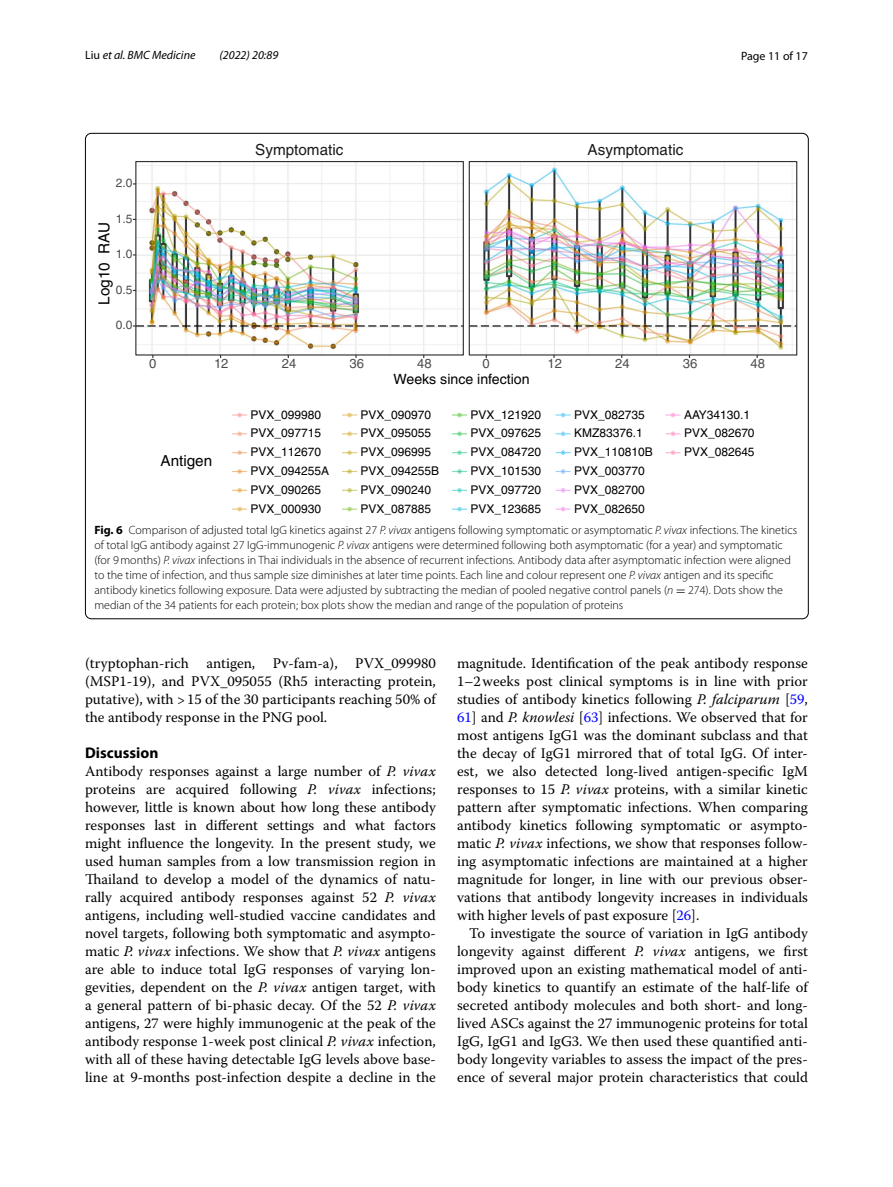
<style>
.page{position:relative;width:893px;height:1187px;background:#fff}
.page>*{position:absolute;margin:0;border:0;box-sizing:border-box;transform-origin:0 0}
.t1{font:700 15.45px "Myriad Pro";color:#000}
.t2{font:15.3px "Helvetica 3";color:#1a1a1a}
.t3{font:15.3px "Helvetica 3";color:#000}
.t4{font:14.7px/18px "Warnock Pro";color:#000;text-align:justify}
.t5{font:14.1px "Helvetica 3";color:#000}
.t6{font:13.05px "Helvetica 3";color:#4d4d4d}
.t7{font:300 12px/15px "Myriad Pro";color:#000}
.t8{font:12px/18.8px "Helvetica 4";color:#000}
.t9{font:italic 12px "Myriad Pro";color:#000}
.t10{font:12px "Helvetica 3";color:#4d4d4d}
.t11{font:12px "Myriad Pro";color:#000}
.s1{font-style:normal}
.s2{font-weight:700}
.s3{font-style:italic}
.s4{font-family:"MTSY";font-weight:400}
.s5{color:#00f}
</style>
<div class="page">
<img style="left:137px;top:161px;width:658px;height:194px">
<div style="left:135px;top:161px;width:329px;height:194px;border:1px solid #333"></div>
<svg style="left:471px;top:325px;width:324px;height:1px"></svg>
<div style="left:469px;top:161px;width:328px;height:194px;border:1px solid #333"></div>
<svg style="left:133px;top:325px;width:330px;height:1px"></svg>
<svg style="left:232px;top:412px;width:15px;height:5px"></svg>
<svg style="left:232px;top:431px;width:15px;height:5px"></svg>
<svg style="left:232px;top:450px;width:15px;height:5px"></svg>
<svg style="left:232px;top:469px;width:15px;height:5px"></svg>
<svg style="left:232px;top:488px;width:15px;height:4px"></svg>
<svg style="left:232px;top:507px;width:15px;height:4px"></svg>
<svg style="left:342px;top:412px;width:15px;height:5px"></svg>
<svg style="left:342px;top:431px;width:15px;height:5px"></svg>
<svg style="left:342px;top:450px;width:15px;height:5px"></svg>
<svg style="left:342px;top:469px;width:15px;height:5px"></svg>
<svg style="left:342px;top:488px;width:15px;height:4px"></svg>
<svg style="left:342px;top:507px;width:15px;height:4px"></svg>
<svg style="left:452px;top:412px;width:15px;height:5px"></svg>
<svg style="left:452px;top:431px;width:15px;height:5px"></svg>
<svg style="left:452px;top:450px;width:15px;height:5px"></svg>
<svg style="left:452px;top:469px;width:15px;height:5px"></svg>
<svg style="left:452px;top:488px;width:15px;height:4px"></svg>
<svg style="left:452px;top:507px;width:15px;height:4px"></svg>
<svg style="left:556px;top:412px;width:15px;height:5px"></svg>
<svg style="left:556px;top:431px;width:15px;height:5px"></svg>
<svg style="left:556px;top:450px;width:15px;height:5px"></svg>
<svg style="left:556px;top:469px;width:15px;height:5px"></svg>
<svg style="left:556px;top:488px;width:15px;height:4px"></svg>
<svg style="left:556px;top:507px;width:15px;height:4px"></svg>
<svg style="left:665px;top:412px;width:16px;height:5px"></svg>
<svg style="left:665px;top:431px;width:16px;height:5px"></svg>
<svg style="left:665px;top:450px;width:16px;height:5px"></svg>
<p class="t9" style="left:85px;top:48px;width:112px"><span class="s1">Liu</span> et al. BMC Medicine</p>
<p class="t9" style="left:220px;top:48px;width:60px">(2022) 20:89</p>
<p class="t11" style="left:741px;top:48px;width:68px">Page 11 of 17</p>
<p class="t10" style="left:116px;top:176px;width:18px">2.0</p>
<p class="t10" style="left:116px;top:212px;width:18px">1.5</p>
<p class="t3" style="left:95px;top:305px;width:84px;rotate:-90deg">Log10 RAU</p>
<p class="t10" style="left:116px;top:247px;width:18px">1.0</p>
<p class="t10" style="left:116px;top:283px;width:18px">0.5</p>
<p class="t10" style="left:116px;top:318px;width:18px">0.0</p>
<p class="t2" style="left:255px;top:141px;width:90px">Symptomatic</p>
<p class="t2" style="left:588px;top:141px;width:97px">Asymptomatic</p>
<p class="t6" style="left:149px;top:356px;width:9px">0</p>
<p class="t6" style="left:214px;top:356px;width:16px">12</p>
<p class="t6" style="left:282px;top:356px;width:16px">24</p>
<p class="t6" style="left:349px;top:356px;width:16px">36</p>
<p class="t6" style="left:417px;top:356px;width:16px">48</p>
<p class="t6" style="left:482px;top:356px;width:9px">0</p>
<p class="t6" style="left:547px;top:356px;width:16px">12</p>
<p class="t6" style="left:615px;top:356px;width:16px">24</p>
<p class="t6" style="left:683px;top:356px;width:16px">36</p>
<p class="t6" style="left:751px;top:356px;width:16px">48</p>
<p class="t5" style="left:393px;top:371px;width:138px">Weeks since infection</p>
<p class="t8" style="left:251px;top:405px;width:80px">PVX_099980<br>PVX_097715<br>PVX_112670<br>PVX_094255A<br>PVX_090265<br>PVX_000930</p>
<p class="t8" style="left:361px;top:405px;width:80px">PVX_090970<br>PVX_095055<br>PVX_096995<br>PVX_094255B<br>PVX_090240<br>PVX_087885</p>
<p class="t8" style="left:471px;top:405px;width:72px;text-align:justify">PVX_121920<br>PVX_097625<br>PVX_084720<br>PVX_101530<br>PVX_097720<br>PVX_123685</p>
<p class="t8" style="left:574px;top:405px;width:80px">PVX_082735<br>KMZ83376.1<br>PVX_110810B<br>PVX_003770<br>PVX_082700<br>PVX_082650</p>
<p class="t8" style="left:684px;top:405px;width:72px">AAY34130.1<br>PVX_082670<br>PVX_082645</p>
<p class="t7" style="left:94px;top:522px;width:704px"><span class="s2">Fig. 6</span> Comparison of adjusted total IgG kinetics against 27 <span class="s3">P. vivax</span> antigens following symptomatic or asymptomatic <span class="s3">P. vivax</span> infections. The kinetics of total IgG antibody against 27 IgG-immunogenic <span class="s3">P. vivax</span> antigens were determined following both asymptomatic (for a year) and symptomatic (for 9months) <span class="s3">P. vivax</span> infections in Thai individuals in the absence of recurrent infections. Antibody data after asymptomatic infection were aligned to the time of infection, and thus sample size diminishes at later time points. Each line and colour represent one <span class="s3">P. vivax</span> antigen and its specific antibody kinetics following exposure. Data were adjusted by subtracting the median of pooled negative control panels (<span class="s3">n</span> <span class="s4">=</span> 274). Dots show the median of the 34 patients for each protein; box plots show the median and range of the population of proteins</p>
<p class="t3" style="left:160px;top:452px;width:53px">Antigen</p>
<p class="t4" style="left:85px;top:654px;width:352px">(tryptophan-rich antigen, Pv-fam-a), PVX_099980 (MSP1-19), and PVX_095055 (Rh5 interacting protein, putative), with &gt;15 of the 30 participants reaching 50% of the antibody response in the PNG pool.</p>
<p class="t1" style="left:85px;top:743px;width:75px">Discussion</p>
<p class="t4" style="left:85px;top:762px;width:352px">Antibody responses against a large number of <span class="s3">P. vivax </span>proteins are acquired following <span class="s3">P. vivax</span> infections; however, little is known about how long these antibody responses last in different settings and what factors might influence the longevity. In the present study, we used human samples from a low transmission region in Thailand to develop a model of the dynamics of natu&shy;rally acquired antibody responses against 52 <span class="s3">P. vivax </span>antigens, including well-studied vaccine candidates and novel targets, following both symptomatic and asympto&shy;matic <span class="s3">P. vivax</span> infections. We show that <span class="s3">P. vivax</span> antigens are able to induce total IgG responses of varying lon&shy;gevities, dependent on the <span class="s3">P. vivax</span> antigen target, with a general pattern of bi-phasic decay. Of the 52 <span class="s3">P. vivax </span>antigens, 27 were highly immunogenic at the peak of the antibody response 1-week post clinical <span class="s3">P. vivax</span> infection, with all of these having detectable IgG levels above base&shy;line at 9-months post-infection despite a decline in the</p>
<p class="t4" style="left:457px;top:654px;width:352px">magnitude. Identification of the peak antibody response 1–2weeks post clinical symptoms is in line with prior studies of antibody kinetics following <span class="s3">P. falciparum</span> [<span class="s5">59</span>, <span class="s5">61</span>] and <span class="s3">P. knowlesi</span> [<span class="s5">63</span>] infections. We observed that for most antigens IgG1 was the dominant subclass and that the decay of IgG1 mirrored that of total IgG. Of inter&shy;est, we also detected long-lived antigen-specific IgM responses to 15 <span class="s3">P. vivax</span> proteins, with a similar kinetic pattern after symptomatic infections. When comparing antibody kinetics following symptomatic or asympto&shy;matic <span class="s3">P. vivax</span> infections, we show that responses follow&shy;ing asymptomatic infections are maintained at a higher magnitude for longer, in line with our previous obser&shy;vations that antibody longevity increases in individuals with higher levels of past exposure [<span class="s5">26</span>].</p>
<p class="t4" style="left:457px;top:924px;width:352px;text-indent:12px">To investigate the source of variation in IgG antibody longevity against different <span class="s3">P. vivax</span> antigens, we first improved upon an existing mathematical model of anti&shy;body kinetics to quantify an estimate of the half-life of secreted antibody molecules and both short- and long&shy;lived ASCs against the 27 immunogenic proteins for total IgG, IgG1 and IgG3. We then used these quantified anti&shy;body longevity variables to assess the impact of the pres&shy;ence of several major protein characteristics that could</p>
</div>
